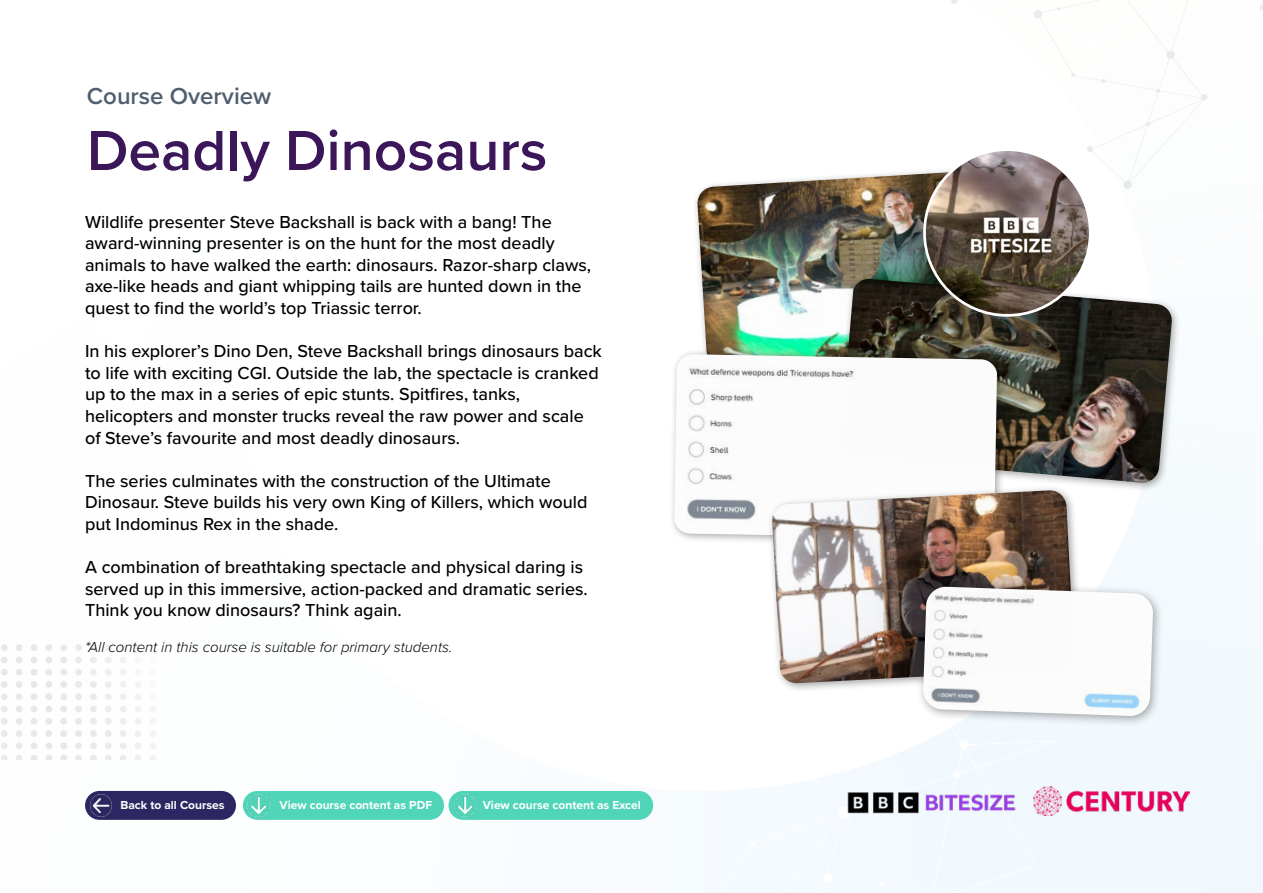
<style>
.page{position:relative;width:1263px;height:893px;background:#fff}
.page>*{position:absolute;margin:0;border:0;box-sizing:border-box;transform-origin:0 0}
.t1{font:600 58.5px "Proxima Nova";color:#3b1759}
.t2{font:600 24px "Proxima Nova";color:#505f6f}
.t3{font:500 18px/21.6px "Proxima Nova";color:#000}
.t4{font:italic 300 15px "Proxima Nova";color:#000}
.t5{font:700 12px "Proxima Nova";color:#fff}
</style>
<div class="page">
<img style="left:1px;top:498px;width:1262px;height:395px">
<img style="left:1035px;top:787px;width:154px;height:29px">
<svg style="left:1101px;top:79px;width:4px;height:4px"></svg>
<svg style="left:1071px;top:73px;width:4px;height:4px"></svg>
<svg style="left:1156px;top:89px;width:4px;height:4px"></svg>
<svg style="left:1146px;top:122px;width:4px;height:4px"></svg>
<svg style="left:1034px;top:10px;width:9px;height:9px"></svg>
<svg style="left:1166px;top:50px;width:9px;height:10px"></svg>
<svg style="left:1123px;top:180px;width:9px;height:9px"></svg>
<svg style="left:951px;top:0;width:6px;height:4px"></svg>
<svg style="left:1087px;top:146px;width:6px;height:6px"></svg>
<svg style="left:1260px;top:4px;width:3px;height:7px"></svg>
<svg style="left:1201px;top:94px;width:6px;height:7px"></svg>
<img style="left:828px;top:772px;width:207px;height:60px">
<img style="left:1px;top:644px;width:155px;height:32px">
<img style="left:697px;top:172px;width:227px;height:177px">
<div style="left:834px;top:273px;width:347px;height:219px;background:#000;opacity:.35"></div>
<img style="left:840px;top:279px;width:332px;height:204px">
<div style="left:668px;top:349px;width:339px;height:199px;background:#000;opacity:.35"></div>
<img style="left:674px;top:354px;width:323px;height:185px">
<div style="left:767px;top:485px;width:316px;height:208px;background:#000;opacity:.35"></div>
<img style="left:772px;top:490px;width:302px;height:194px">
<div style="left:917px;top:580px;width:247px;height:147px;background:#000;opacity:.35"></div>
<img style="left:923px;top:587px;width:230px;height:129px">
<img style="left:924px;top:150px;width:165px;height:165px">
<div style="left:85px;top:791px;width:151px;height:29px;background:#2c2762;border-radius:14px"></div>
<div style="left:243px;top:791px;width:201px;height:29px;background:#50d5b9;border-radius:14px"></div>
<img style="left:248px;top:795px;width:21px;height:21px">
<div style="left:448px;top:791px;width:205px;height:29px;background:#50d5b9;border-radius:14px"></div>
<img style="left:454px;top:795px;width:21px;height:21px">
<h2 class="t2" style="left:87px;top:78px;width:186px">Course Overview</h2>
<h1 class="t1" style="left:87px;top:107px;width:462px">Deadly Dinosaurs</h1>
<p class="t3" style="left:85px;top:210px;width:508px">Wildlife presenter Steve Backshall is back with a bang! The award-winning presenter is on the hunt for the most deadly animals to have walked the earth: dinosaurs. Razor-sharp claws, axe-like heads and giant whipping tails are hunted down in the quest to find the world’s top Triassic terror.</p>
<p class="t3" style="left:85px;top:340px;width:518px">In his explorer’s Dino Den, Steve Backshall brings dinosaurs back to life with exciting CGI. Outside the lab, the spectacle is cranked up to the max in a series of epic stunts. Spitfires, tanks, helicopters and monster trucks reveal the raw power and scale of Steve’s favourite and most deadly dinosaurs.</p>
<p class="t3" style="left:85px;top:469px;width:504px">The series culminates with the construction of the Ultimate<br>Dinosaur. Steve builds his very own King of Killers, which would put Indominus Rex in the shade.</p>
<p class="t3" style="left:85px;top:556px;width:504px">A combination of breathtaking spectacle and physical daring is served up in this immersive, action-packed and dramatic series.<br>Think you know dinosaurs? Think again.</p>
<p class="t4" style="left:85px;top:636px;width:369px">*All content in this course is suitable for primary students.</p>
<p class="t5" style="left:120px;top:796px;width:106px">Back to all Courses</p>
<p class="t5" style="left:280px;top:796px;width:154px">View course content as PDF</p>
<p class="t5" style="left:483px;top:796px;width:160px">View course content as Excel</p>
</div>
